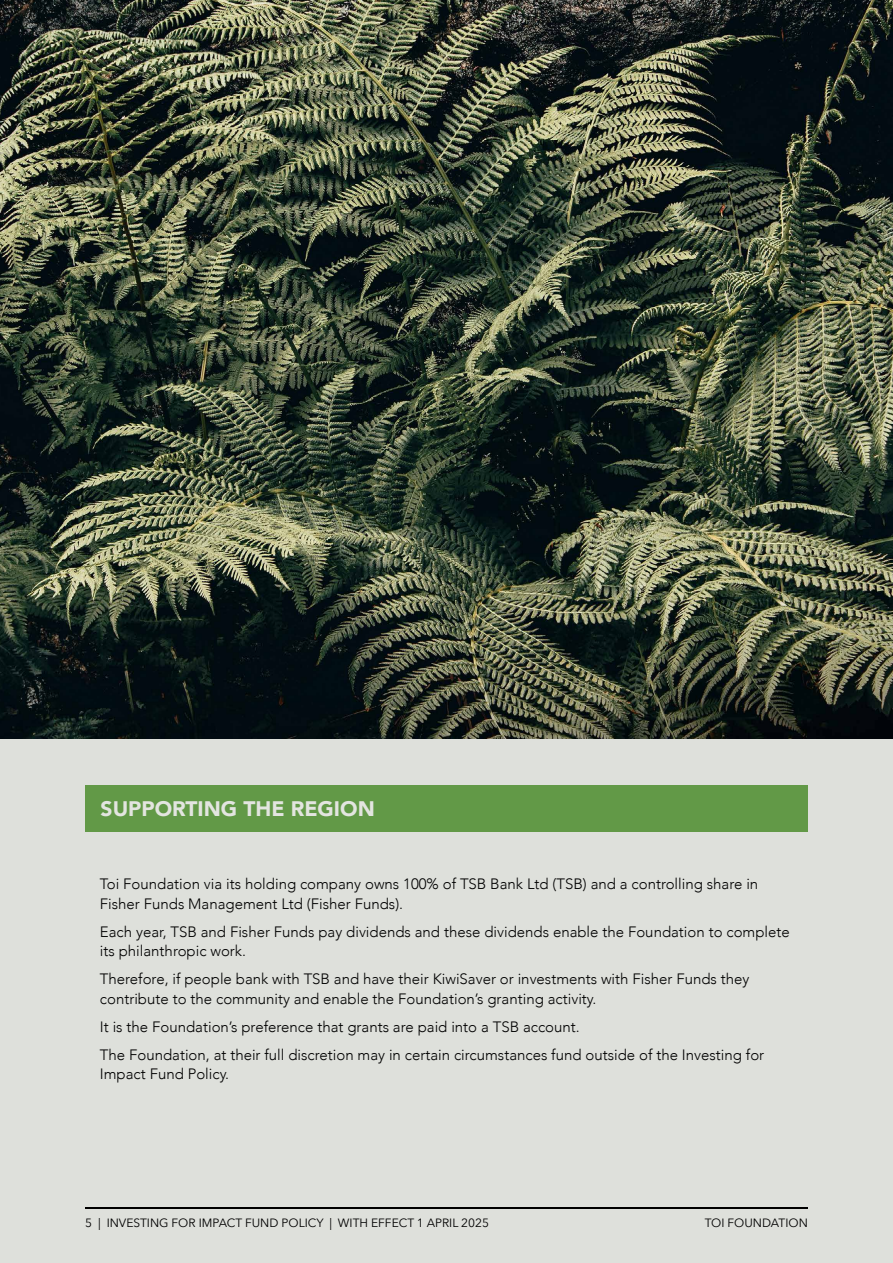
<style>
.page{position:relative;width:893px;height:1263px;background:#fff}
.page>*{position:absolute;margin:0;border:0;box-sizing:border-box;transform-origin:0 0}
.t1{font:900 21px "Avenir";color:#e3e5e0}
.t2{font:300 15px/19.5px "Avenir";color:#000}
.t3{font:12px "Avenir Next";color:#000}
</style>
<div class="page">
<img style="left:0;top:0;width:893px;height:740px">
<div style="left:0;top:740px;width:893px;height:523px;background:#dee0db"></div>
<div style="left:85px;top:785px;width:723px;height:47px;background:#629947"></div>
<hr style="left:85px;top:1207px;width:723px;height:2px;background:#000">
<h1 class="t1" style="left:101px;top:791px;width:276px">SUPPORTING THE REGION</h1>
<p class="t2" style="left:100px;top:874px;width:660px">Toi Foundation via its holding company owns 100% of TSB Bank Ltd (TSB) and a controlling share in<br>Fisher Funds Management Ltd (Fisher Funds).</p>
<p class="t2" style="left:100px;top:922px;width:691px">Each year, TSB and Fisher Funds pay dividends and these dividends enable the Foundation to complete its philanthropic work.</p>
<p class="t2" style="left:100px;top:969px;width:651px">Therefore, if people bank with TSB and have their KiwiSaver or investments with Fisher Funds they contribute to the community and enable the Foundation’s granting activity.</p>
<p class="t2" style="left:100px;top:1012px;width:666px;line-height:28px">It is the Foundation’s preference that grants are paid into a TSB account.<br>The Foundation, at their full discretion may in certain circumstances fund outside of the Investing for</p>
<p class="t2" style="left:100px;top:1064px;width:131px">Impact Fund Policy.</p>
<p class="t3" style="left:85px;top:1213px;width:405px">5 | INVESTING FOR IMPACT FUND POLICY | WITH EFFECT 1 APRIL 2025</p>
<p class="t3" style="left:705px;top:1213px;width:105px">TOI FOUNDATION</p>
</div>
